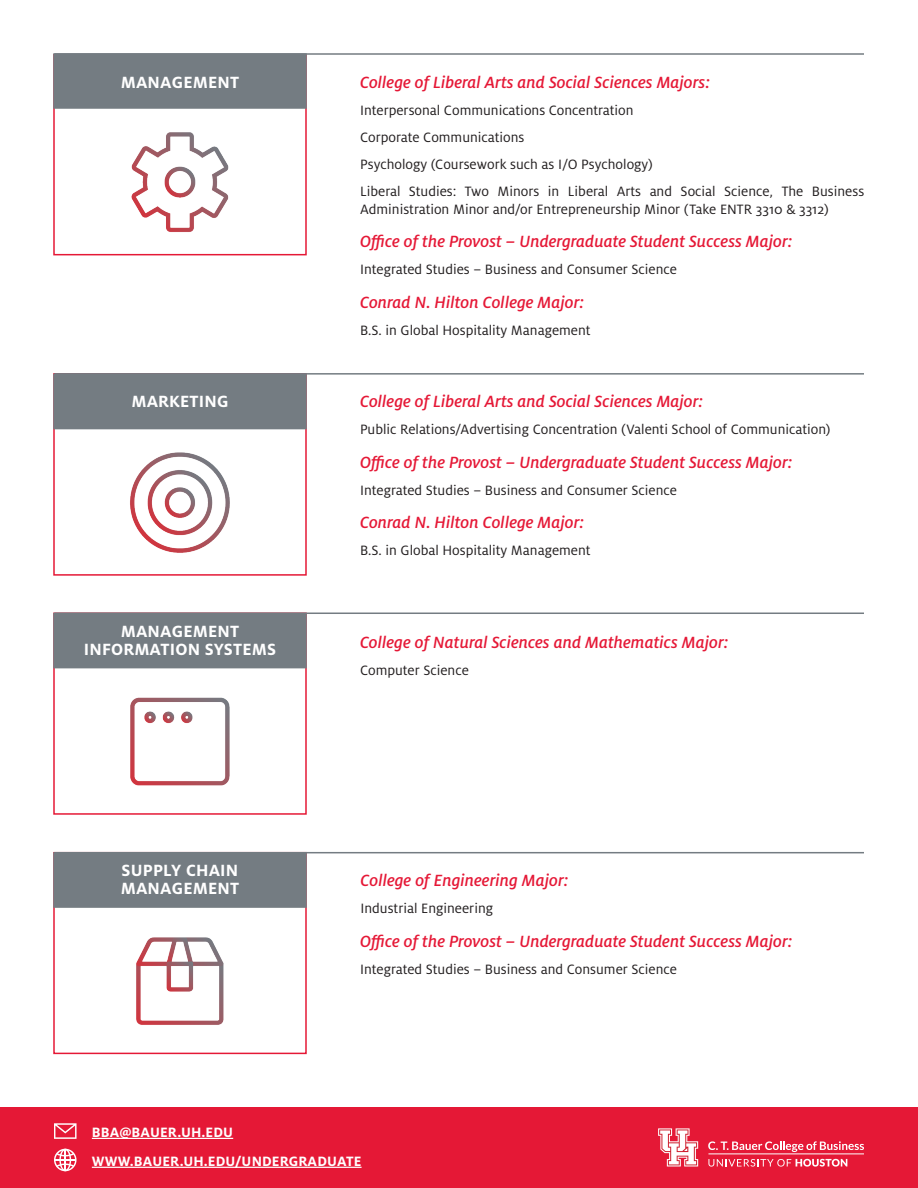
<style>
.page{position:relative;width:918px;height:1188px;background:#fff}
.page>*{position:absolute;margin:0;border:0;box-sizing:border-box;transform-origin:0 0}
.t1{font:italic 500 18px "Milo OT";color:#e51836}
.t2{font:700 18px/18px "Milo OT";letter-spacing:.01em;color:#fff;text-align:center}
.t3{font:15px/27px "Milo OT";color:#231f20}
.t4{font:700 15px/29px "Milo OT";letter-spacing:.01em;color:#fff}
</style>
<div class="page">
<div style="left:0;top:1107px;width:918px;height:81px;background:#e51836"></div>
<svg style="left:708px;top:1159px;width:139px;height:8px"></svg>
<hr style="left:708px;top:1153px;width:156px;height:1px;background:#fff">
<svg style="left:708px;top:1141px;width:156px;height:11px"></svg>
<svg style="left:658px;top:1128px;width:40px;height:38px"></svg>
<hr style="left:92px;top:1138px;width:141px;height:1px;background:#fff">
<hr style="left:92px;top:1167px;width:270px;height:1px;background:#fff">
<svg style="left:54px;top:1123px;width:23px;height:16px"></svg>
<svg style="left:54px;top:1149px;width:23px;height:22px"></svg>
<div style="left:53px;top:373px;width:254px;height:203px;border:2px solid #e51836"></div>
<div style="left:53px;top:374px;width:254px;height:55px;background:#747c82"></div>
<hr style="left:54px;top:373px;width:810px;height:2px;background:#747c82">
<div style="left:53px;top:613px;width:254px;height:202px;border:2px solid #e51836"></div>
<div style="left:53px;top:613px;width:254px;height:55px;background:#747c82"></div>
<hr style="left:54px;top:613px;width:810px;height:1px;background:#747c82">
<div style="left:53px;top:852px;width:254px;height:202px;border:2px solid #e51836"></div>
<div style="left:53px;top:852px;width:254px;height:56px;background:#747c82;border:2px solid #747c82"></div>
<hr style="left:54px;top:852px;width:810px;height:1px;background:#747c82">
<div style="left:53px;top:54px;width:254px;height:201px;border:2px solid #e51836"></div>
<div style="left:53px;top:53px;width:254px;height:56px;background:#747c82;border:2px solid #747c82"></div>
<hr style="left:54px;top:53px;width:810px;height:2px;background:#747c82">
<img style="left:131px;top:132px;width:98px;height:100px">
<img style="left:130px;top:452px;width:100px;height:101px">
<img style="left:130px;top:697px;width:100px;height:89px">
<img style="left:136px;top:937px;width:88px;height:88px">
<p class="t2" style="left:121px;top:73px;width:120px">MANAGEMENT</p>
<p class="t2" style="left:131px;top:392px;width:99px">MARKETING</p>
<p class="t2" style="left:84px;top:623px;width:194px">MANAGEMENT<br>INFORMATION SYSTEMS</p>
<p class="t2" style="left:121px;top:861px;width:120px;text-align:left">SUPPLY CHAIN<br>MANAGEMENT</p>
<p class="t1" style="left:360px;top:72px;width:352px">College of Liberal Arts and Social Sciences Majors:</p>
<p class="t3" style="left:360px;top:97px;width:506px">Interpersonal Communications Concentration<br>Corporate Communications<br>Psychology (Coursework such as I/O Psychology)<br>Liberal Studies: Two Minors in Liberal Arts and Social Science, The Business</p>
<p class="t3" style="left:360px;top:196px;width:470px">Administration Minor and/or Entrepreneurship Minor (Take ENTR 3310 &amp; 3312)</p>
<p class="t1" style="left:360px;top:232px;width:434px">Office of the Provost – Undergraduate Student Success Major:</p>
<p class="t3" style="left:360px;top:256px;width:318px">Integrated Studies – Business and Consumer Science</p>
<p class="t1" style="left:360px;top:292px;width:226px">Conrad N. Hilton College Major:</p>
<p class="t3" style="left:360px;top:317px;width:232px">B.S. in Global Hospitality Management</p>
<p class="t1" style="left:360px;top:391px;width:345px">College of Liberal Arts and Social Sciences Major:</p>
<p class="t3" style="left:360px;top:416px;width:472px">Public Relations/Advertising Concentration (Valenti School of Communication)</p>
<p class="t1" style="left:360px;top:452px;width:434px">Office of the Provost – Undergraduate Student Success Major:</p>
<p class="t3" style="left:360px;top:477px;width:318px">Integrated Studies – Business and Consumer Science</p>
<p class="t1" style="left:360px;top:513px;width:226px">Conrad N. Hilton College Major:</p>
<p class="t3" style="left:360px;top:537px;width:232px">B.S. in Global Hospitality Management</p>
<p class="t1" style="left:360px;top:632px;width:370px">College of Natural Sciences and Mathematics Major:</p>
<p class="t3" style="left:360px;top:657px;width:110px">Computer Science</p>
<p class="t1" style="left:361px;top:871px;width:210px">College of Engineering Major:</p>
<p class="t3" style="left:361px;top:895px;width:134px">Industrial Engineering</p>
<p class="t1" style="left:360px;top:931px;width:434px">Office of the Provost – Undergraduate Student Success Major:</p>
<p class="t3" style="left:360px;top:956px;width:318px">Integrated Studies – Business and Consumer Science</p>
<p class="t4" style="left:92px;top:1118px;width:271px">BBA@BAUER.UH.EDU<br>WWW.BAUER.UH.EDU/UNDERGRADUATE</p>
</div>
